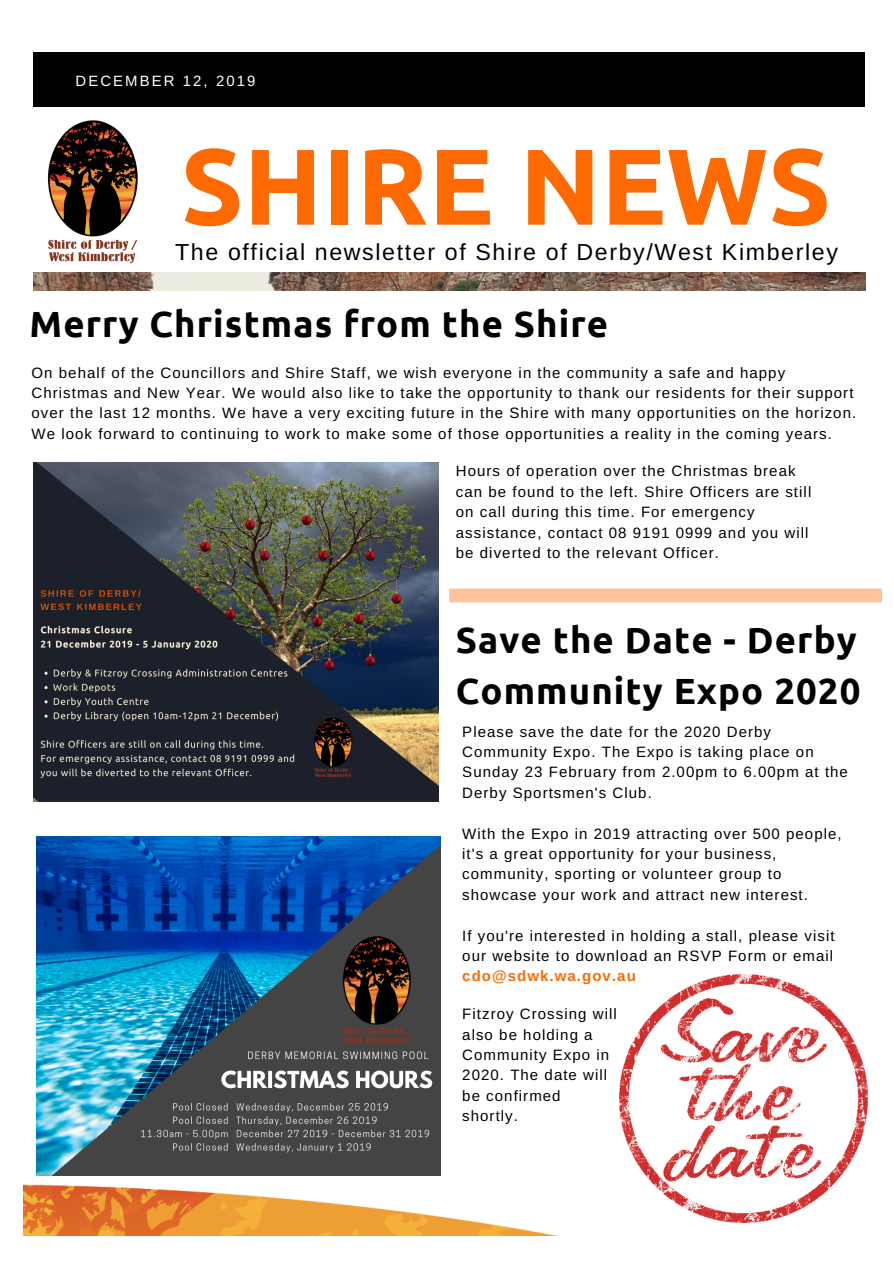
<style>
.page{position:relative;width:894px;height:1264px;background:#fff}
.page>*{position:absolute;margin:0;border:0;box-sizing:border-box;transform-origin:0 0}
.t1{font:700 107.7px "Ubuntu";color:#fe6a00}
.t2{font:700 36.45px/50.7px "Ubuntu";letter-spacing:.03em;color:#000}
.t3{font:23.25px "Arimo";letter-spacing:.07em;color:#000}
.t4{font:15px/20.4px "Arimo";letter-spacing:.07em;color:#000}
.t5{font:700 15px "Arimo";letter-spacing:.07em;color:#fe6a00}
.t6{font:14.85px "Arimo";letter-spacing:.14em;color:#fff}
</style>
<div class="page">
<div style="left:33px;top:53px;width:831px;height:54px;background:#000"></div>
<img style="left:33px;top:272px;width:831px;height:18px">
<img style="left:33px;top:120px;width:123px;height:160px">
<img style="left:24px;top:1175px;width:742px;height:60px">
<svg style="left:449px;top:588px;width:432px;height:14px;background:#fec59d"></svg>
<img style="left:33px;top:463px;width:405px;height:339px">
<img style="left:36px;top:836px;width:405px;height:339px">
<img style="left:619px;top:974px;width:247px;height:247px">
<p class="t6" style="left:75px;top:72px;width:181px">DECEMBER 12, 2019</p>
<h1 class="t1" style="left:181px;top:124px;width:651px">SHIRE NEWS</h1>
<h3 class="t3" style="left:175px;top:239px;width:664px">The official newsletter of Shire of Derby/West Kimberley</h3>
<h2 class="t2" style="left:30px;top:298px;width:580px">Merry Christmas from the Shire</h2>
<p class="t4" style="left:32px;top:362px;width:826px">On behalf of the Councillors and Shire Staff, we wish everyone in the community a safe and happy Christmas and New Year. We would also like to take the opportunity to thank our residents for their support over the last 12 months. We have a very exciting future in the Shire with many opportunities on the horizon.<br>We look forward to continuing to work to make some of those opportunities a reality in the coming years.</p>
<p class="t4" style="left:456px;top:461px;width:357px">Hours of operation over the Christmas break can be found to the left. Shire Officers are still on call during this time. For emergency assistance, contact 08 9191 0999 and you will be diverted to the relevant Officer.</p>
<h2 class="t2" style="left:456px;top:614px;width:406px">Save the Date - Derby<br>Community Expo 2020</h2>
<p class="t4" style="left:462px;top:721px;width:387px">Please save the date for the 2020 Derby Community Expo. The Expo is taking place on Sunday 23 February from 2.00pm to 6.00pm at the Derby Sportsmen's Club.</p>
<p class="t4" style="left:462px;top:823px;width:381px">With the Expo in 2019 attracting over 500 people, it's a great opportunity for your business, community, sporting or volunteer group to showcase your work and attract new interest.</p>
<p class="t4" style="left:462px;top:925px;width:374px">If you're interested in holding a stall, please visit our website to download an RSVP Form or email</p>
<p class="t5" style="left:462px;top:967px;width:175px">cdo@sdwk.wa.gov.au</p>
<p class="t4" style="left:462px;top:1003px;width:156px">Fitzroy Crossing will also be holding a<br>Community Expo in<br>2020. The date will be confirmed shortly.</p>
</div>
